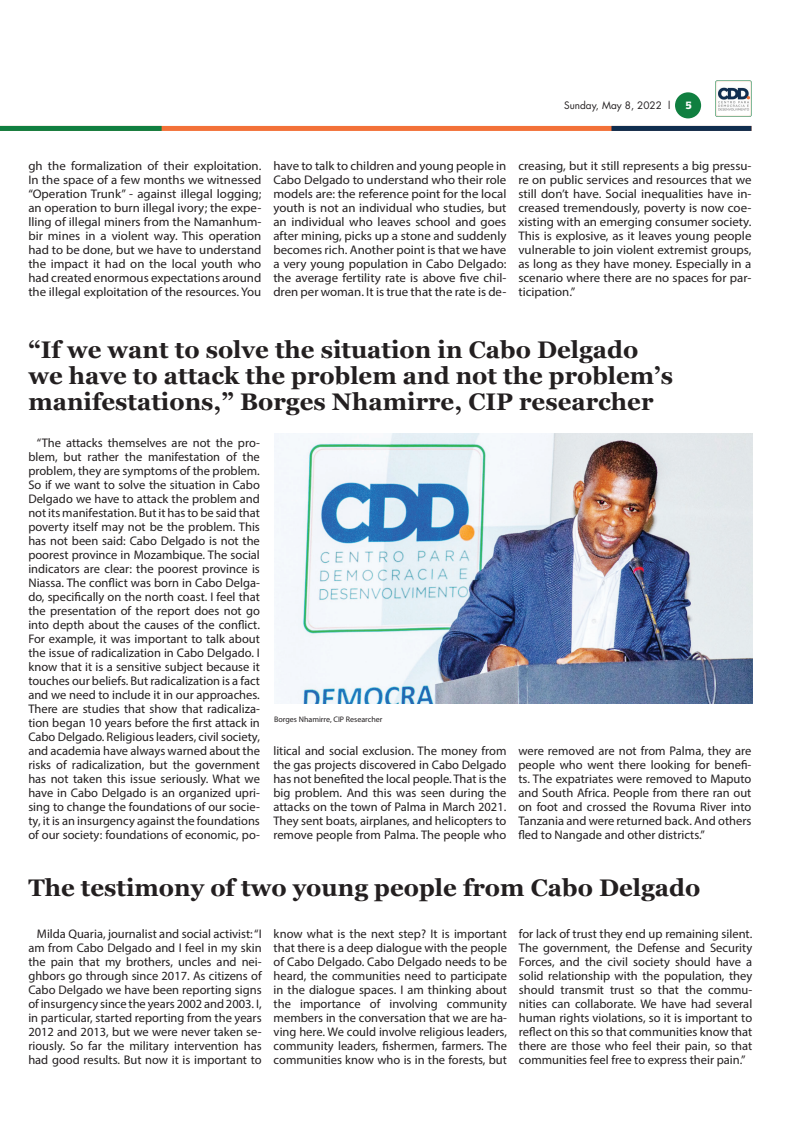
<style>
.page{position:relative;width:794px;height:1134px;background:#fff}
.page>*{position:absolute;margin:0;border:0;box-sizing:border-box;transform-origin:0 0}
.t1{font:700 24px/26px "Georgia";color:#231f20}
.t2{font:12.5px/14px "Myriad Pro";color:#231f20;text-align:justify}
.t3{font:10px "Futura LT";color:#231f20}
.t4{font:700 10px "Popular";color:#fff}
.t5{font:8px "Myriad Pro";color:#231f20}
</style>
<div class="page">
<div style="left:0;top:126px;width:751px;height:5px;background:#f37138"></div>
<div style="left:0;top:126px;width:162px;height:5px;background:#107f40"></div>
<div style="left:611px;top:126px;width:140px;height:5px;background:#102e4f"></div>
<div style="left:675px;top:92px;width:26px;height:26px;background:#107f40;border-radius:50%"></div>
<img style="left:716px;top:81px;width:35px;height:35px">
<img style="left:274px;top:433px;width:478px;height:271px">
<p class="t3" style="left:564px;top:99px;width:108px">Sunday, May 8, 2022 l</p>
<p class="t4" style="left:685px;top:98px;width:7px">5</p>
<p class="t2" style="left:28px;top:159px;width:234px">gh the formalization of their exploitation.<br>In the space of a few months we witnessed “Operation Trunk” - against illegal logging; an operation to burn illegal ivory; the expe&shy;lling of illegal miners from the Namanhum&shy;bir mines in a violent way. This operation had to be done, but we have to understand the impact it had on the local youth who had created enormous expectations around the illegal exploitation of the resources. You</p>
<p class="t2" style="left:273px;top:159px;width:234px">have to talk to children and young people in Cabo Delgado to understand who their role models are: the reference point for the local youth is not an individual who studies, but an individual who leaves school and goes after mining, picks up a stone and suddenly becomes rich. Another point is that we have a very young population in Cabo Delgado: the average fertility rate is above five chil&shy;dren per woman. It is true that the rate is de-</p>
<p class="t2" style="left:518px;top:159px;width:234px">creasing, but it still represents a big pressu&shy;re on public services and resources that we still don’t have. Social inequalities have in&shy;creased tremendously, poverty is now coe&shy;xisting with an emerging consumer society.<br>This is explosive, as it leaves young people vulnerable to join violent extremist groups, as long as they have money. Especially in a scenario where there are no spaces for par&shy;ticipation.”</p>
<h1 class="t1" style="left:28px;top:337px;width:646px">“If we want to solve the situation in Cabo Delgado we have to attack the problem and not the problem’s manifestations,” Borges Nhamirre, CIP researcher</h1>
<p class="t2" style="left:28px;top:436px;width:233px;text-indent:9px">“The attacks themselves are not the pro&shy;blem, but rather the manifestation of the problem, they are symptoms of the problem.<br>So if we want to solve the situation in Cabo Delgado we have to attack the problem and not its manifestation. But it has to be said that poverty itself may not be the problem. This has not been said: Cabo Delgado is not the poorest province in Mozambique. The social indicators are clear: the poorest province is Niassa. The conflict was born in Cabo Delga&shy;do, specifically on the north coast. I feel that the presentation of the report does not go into depth about the causes of the conflict.<br>For example, it was important to talk about the issue of radicalization in Cabo Delgado. I know that it is a sensitive subject because it touches our beliefs. But radicalization is a fact and we need to include it in our approaches.<br>There are studies that show that radicaliza&shy;tion began 10 years before the first attack in Cabo Delgado. Religious leaders, civil society, and academia have always warned about the risks of radicalization, but the government has not taken this issue seriously. What we have in Cabo Delgado is an organized upri&shy;sing to change the foundations of our socie&shy;ty, it is an insurgency against the foundations of our society: foundations of economic, po-</p>
<p class="t5" style="left:274px;top:714px;width:110px">Borges Nhamirre, CIP Researcher</p>
<p class="t2" style="left:273px;top:744px;width:234px">litical and social exclusion. The money from the gas projects discovered in Cabo Delgado has not benefited the local people. That is the big problem. And this was seen during the attacks on the town of Palma in March 2021.<br>They sent boats, airplanes, and helicopters to remove people from Palma. The people who</p>
<p class="t2" style="left:518px;top:744px;width:234px">were removed are not from Palma, they are people who went there looking for benefi&shy;ts. The expatriates were removed to Maputo and South Africa. People from there ran out on foot and crossed the Rovuma River into Tanzania and were returned back. And others fled to Nangade and other districts.”</p>
<h1 class="t1" style="left:28px;top:874px;width:673px">The testimony of two young people from Cabo Delgado</h1>
<p class="t2" style="left:28px;top:926px;width:235px;text-indent:9px">Milda Quaria, journalist and social activist: “I am from Cabo Delgado and I feel in my skin the pain that my brothers, uncles and nei&shy;ghbors go through since 2017. As citizens of Cabo Delgado we have been reporting signs of insurgency since the years 2002 and 2003. I, in particular, started reporting from the years 2012 and 2013, but we were never taken se&shy;riously. So far the military intervention has had good results. But now it is important to</p>
<p class="t2" style="left:274px;top:926px;width:235px">know what is the next step? It is important that there is a deep dialogue with the people of Cabo Delgado. Cabo Delgado needs to be heard, the communities need to participate in the dialogue spaces. I am thinking about the importance of involving community members in the conversation that we are ha&shy;ving here. We could involve religious leaders, community leaders, fishermen, farmers. The communities know who is in the forests, but</p>
<p class="t2" style="left:519px;top:926px;width:235px">for lack of trust they end up remaining silent.<br>The government, the Defense and Security Forces, and the civil society should have a solid relationship with the population, they should transmit trust so that the commu&shy;nities can collaborate. We have had several human rights violations, so it is important to reflect on this so that communities know that there are those who feel their pain, so that communities feel free to express their pain.”</p>
</div>
